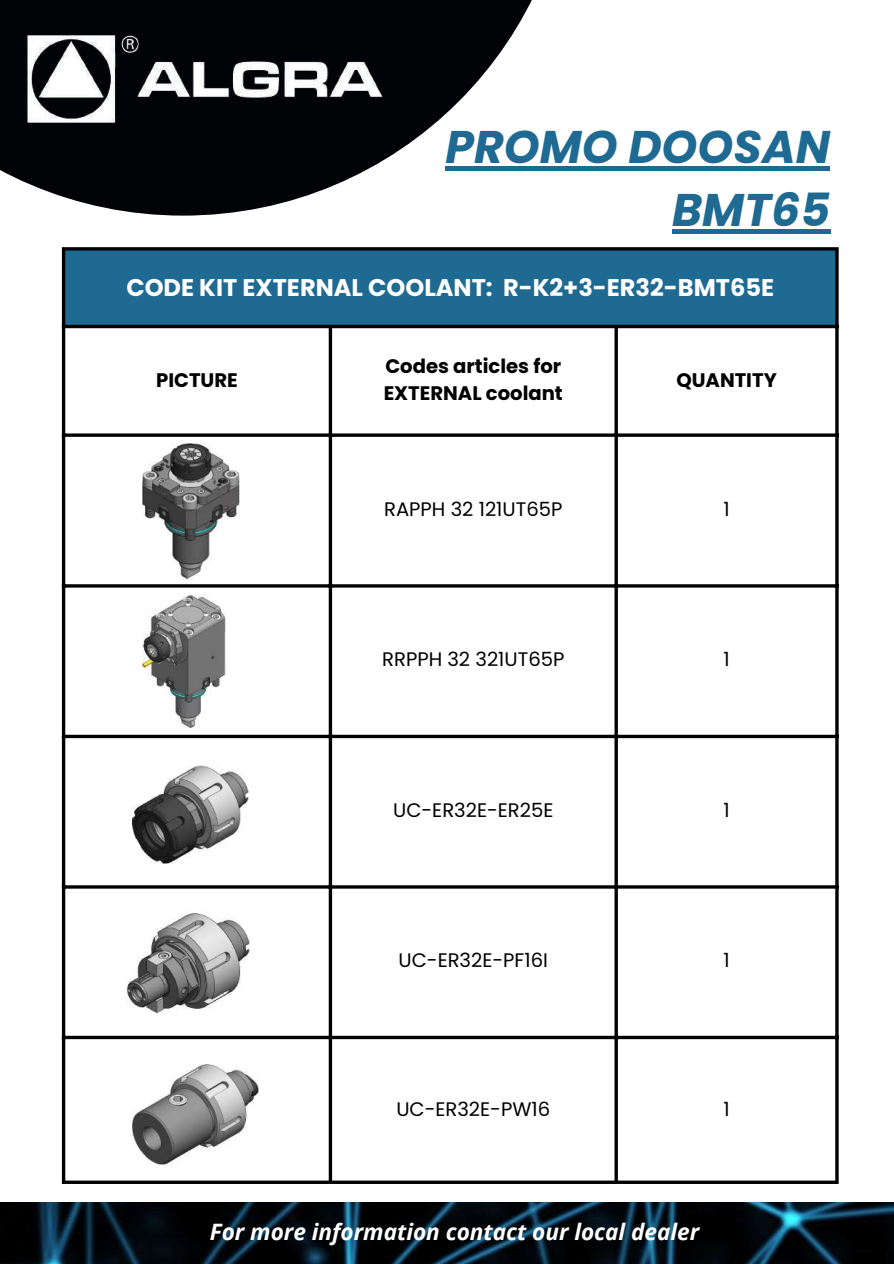
<style>
.page{position:relative;width:894px;height:1264px;background:#fff}
.page>*{position:absolute;margin:0;border:0;box-sizing:border-box;transform-origin:0 0}
.t1{font:italic 700 45.75px/63px "Poppins";color:#1f6a92;text-align:right}
.t2{font:700 24px "Poppins";color:#fff}
.t3{font:italic 700 22.5px "Open Sans";color:#fff}
.t4{font:19.5px "Poppins";color:#000}
.t5{font:700 19.5px/27px "Poppins";color:#000}
</style>
<div class="page">
<svg style="left:424px;top:0;width:108px;height:133px;fill:#010306"></svg>
<div style="left:445px;top:166px;width:384px;height:5px;background:#1f6a92"></div>
<div style="left:672px;top:229px;width:157px;height:5px;background:#1f6a92"></div>
<img style="left:0;top:1202px;width:893px;height:61px">
<img style="left:0;top:0;width:424px;height:216px">
<div style="left:63px;top:248px;width:774px;height:79px;background:#1f6a92"></div>
<svg style="left:65px;top:328px;width:770px;height:105px"></svg>
<hr style="left:62px;top:250px;width:3px;height:930px;background:#000">
<svg style="left:328px;top:328px;width:4px;height:852px;fill:#000"></svg>
<hr style="left:614px;top:328px;width:3px;height:852px;background:#000">
<hr style="left:835px;top:250px;width:3px;height:930px;background:#000">
<hr style="left:62px;top:247px;width:776px;height:3px;background:#000">
<hr style="left:62px;top:325px;width:776px;height:3px;background:#000">
<svg style="left:65px;top:433px;width:770px;height:4px;fill:#000"></svg>
<hr style="left:62px;top:584px;width:776px;height:3px;background:#000">
<svg style="left:65px;top:734px;width:770px;height:4px;fill:#000"></svg>
<hr style="left:62px;top:885px;width:776px;height:3px;background:#000">
<svg style="left:65px;top:1035px;width:771px;height:4px;fill:#000"></svg>
<hr style="left:62px;top:1180px;width:776px;height:3px;background:#000">
<img style="left:142px;top:443px;width:97px;height:136px">
<img style="left:142px;top:594px;width:83px;height:133px">
<img style="left:133px;top:766px;width:116px;height:97px">
<img style="left:127px;top:913px;width:123px;height:99px">
<img style="left:133px;top:1064px;width:126px;height:100px">
<h1 class="t1" style="left:445px;top:116px;width:386px">PROMO DOOSAN<br>BMT65</h1>
<p class="t2" style="left:126px;top:270px;width:649px">CODE KIT EXTERNAL COOLANT: R-K2+3-ER32-BMT65E</p>
<p class="t5" style="left:156px;top:366px;width:83px">PICTURE</p>
<p class="t5" style="left:383px;top:353px;width:181px">Codes articles for<br>EXTERNAL coolant</p>
<p class="t5" style="left:676px;top:366px;width:102px">QUANTITY</p>
<p class="t4" style="left:384px;top:495px;width:180px">RAPPH 32 121UT65P</p>
<p class="t4" style="left:723px;top:495px;width:8px">1</p>
<p class="t4" style="left:382px;top:646px;width:184px">RRPPH 32 321UT65P</p>
<p class="t4" style="left:723px;top:646px;width:8px">1</p>
<p class="t4" style="left:393px;top:796px;width:162px">UC-ER32E-ER25E</p>
<p class="t4" style="left:723px;top:796px;width:8px">1</p>
<p class="t4" style="left:398px;top:946px;width:151px">UC-ER32E-PF16I</p>
<p class="t4" style="left:723px;top:946px;width:8px">1</p>
<p class="t4" style="left:396px;top:1095px;width:155px">UC-ER32E-PW16</p>
<p class="t4" style="left:723px;top:1095px;width:8px">1</p>
<p class="t3" style="left:210px;top:1216px;width:491px">For more information contact our local dealer</p>
</div>
